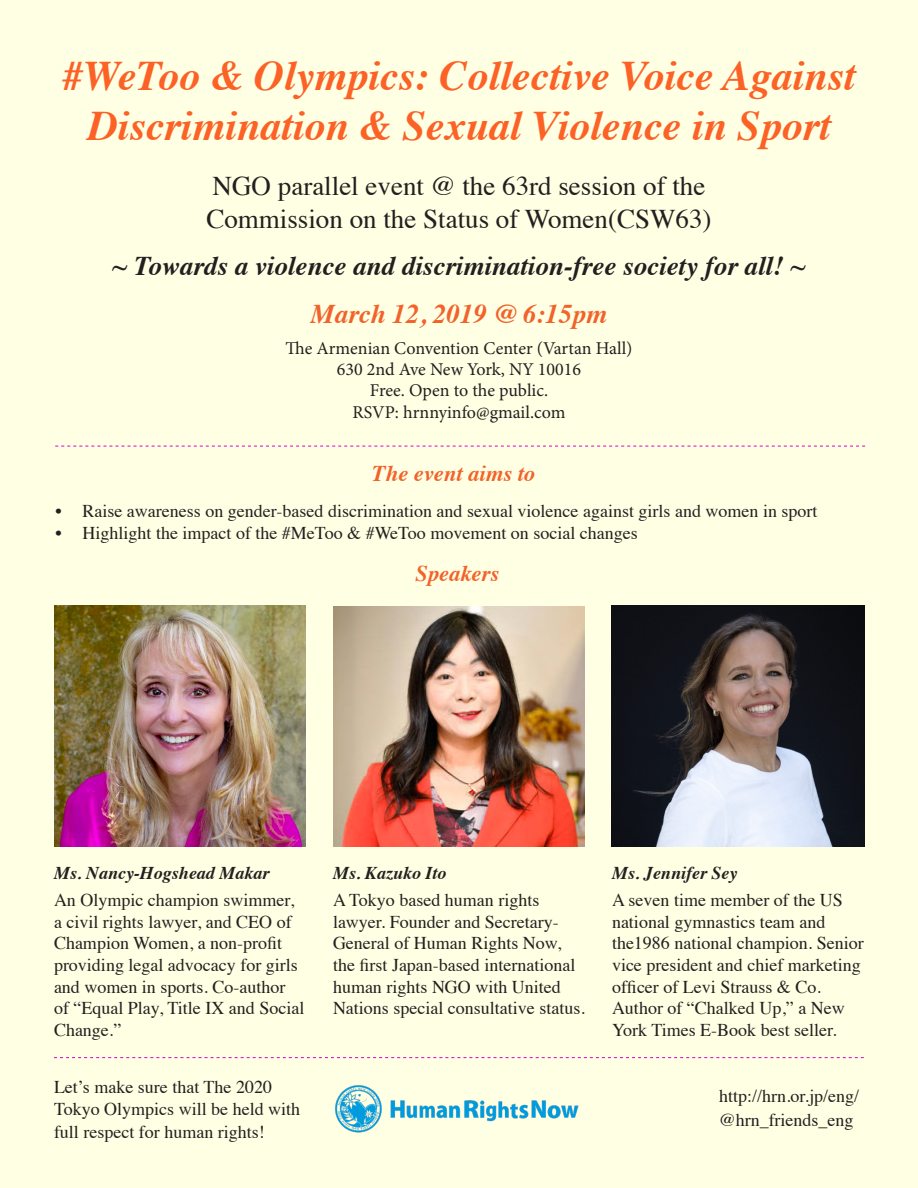
<style>
.page{position:relative;width:918px;height:1188px;background:#ffffe3}
.page>*{position:absolute;margin:0;border:0;box-sizing:border-box;transform-origin:0 0}
.t1{font:italic 700 42px "Times";color:#fc6126}
.t2{font:27px "Times";color:#231f20}
.t3{font:italic 700 27px "Times";color:#231f20}
.t4{font:italic 700 27px "Times";color:#f2622a}
.t5{font:italic 700 22.5px "Times";color:#f2622a}
.t6{font:18px/21.6px "Times";color:#231f20}
.t7{font:18px "Minion Pro";color:#231f20}
.t8{font:italic 700 18px "Times";color:#231f20}
</style>
<div class="page">
<img style="left:54px;top:605px;width:251px;height:242px">
<img style="left:333px;top:606px;width:252px;height:241px">
<img style="left:335px;top:1085px;width:244px;height:48px">
<svg style="left:54px;top:1057px;width:810px;height:1px"></svg>
<svg style="left:55px;top:446px;width:810px;height:1px"></svg>
<img style="left:611px;top:605px;width:254px;height:242px">
<p class="t1" style="left:63px;top:36px;width:794px">#WeToo &amp; Olympics: Collective Voice Against</p>
<p class="t1" style="left:87px;top:87px;width:745px">Discrimination &amp; Sexual Violence in Sport</p>
<p class="t2" style="left:213px;top:161px;width:494px">NGO parallel event @ the 63rd session of the</p>
<p class="t2" style="left:206px;top:193px;width:507px">Commission on the Status of Women(CSW63)</p>
<p class="t3" style="left:112px;top:241px;width:695px">~ Towards a violence and discrimination-free society for all! ~</p>
<p class="t4" style="left:311px;top:288px;width:298px">March 12, 2019 @ 6:15pm</p>
<p class="t7" style="left:285px;top:336px;width:349px">The Armenian Convention Center (Vartan Hall)</p>
<p class="t7" style="left:337px;top:357px;width:246px">630 2nd Ave New York, NY 10016</p>
<p class="t7" style="left:370px;top:378px;width:180px">Free. Open to the public.</p>
<p class="t7" style="left:353px;top:400px;width:214px">RSVP: hrnnyinfo@gmail.com</p>
<p class="t5" style="left:372px;top:452px;width:165px">The event aims to</p>
<p class="t6" style="left:56px;top:499px;width:764px">• Raise awareness on gender-based discrimination and sexual violence against girls and women in sport</p>
<p class="t6" style="left:56px;top:520px;width:584px">• Highlight the impact of the #MeToo &amp; #WeToo movement on social changes</p>
<p class="t5" style="left:415px;top:552px;width:85px">Speakers</p>
<p class="t8" style="left:54px;top:856px;width:217px">Ms. Nancy-Hogshead Makar</p>
<p class="t6" style="left:54px;top:888px;width:242px">An Olympic champion swimmer, a civil rights lawyer, and CEO of<br>Champion Women, a non-profit</p>
<p class="t6" style="left:54px;top:953px;width:245px">providing legal advocacy for girls</p>
<p class="t6" style="left:54px;top:974px;width:252px">and women in sports. Co-author of “Equal Play, Title IX and Social<br>Change.”</p>
<p class="t6" style="left:54px;top:1074px;width:248px;line-height:22.5px">Let’s make sure that The 2020<br>Tokyo Olympics will be held with full respect for human rights!</p>
<p class="t8" style="left:333px;top:856px;width:115px">Ms. Kazuko Ito</p>
<p class="t6" style="left:333px;top:888px;width:208px">A Tokyo based human rights</p>
<p class="t6" style="left:333px;top:909px;width:227px">lawyer. Founder and Secretary-</p>
<p class="t6" style="left:333px;top:931px;width:244px">General of Human Rights Now, the first Japan-based international human rights NGO with United</p>
<p class="t6" style="left:333px;top:996px;width:253px">Nations special consultative status.</p>
<p class="t8" style="left:612px;top:856px;width:127px">Ms. Jennifer Sey</p>
<p class="t6" style="left:612px;top:888px;width:232px">A seven time member of the US</p>
<p class="t6" style="left:612px;top:909px;width:253px">national gymnastics team and the1986 national champion. Senior vice president and chief marketing officer of Levi Strauss &amp; Co.</p>
<p class="t6" style="left:612px;top:996px;width:234px">Author of “Chalked Up,” a New<br>York Times E-Book best seller.</p>
<p class="t6" style="left:719px;top:1083px;width:142px">http://hrn.or.jp/eng/</p>
<p class="t6" style="left:719px;top:1107px;width:136px">@hrn_friends_eng</p>
</div>
